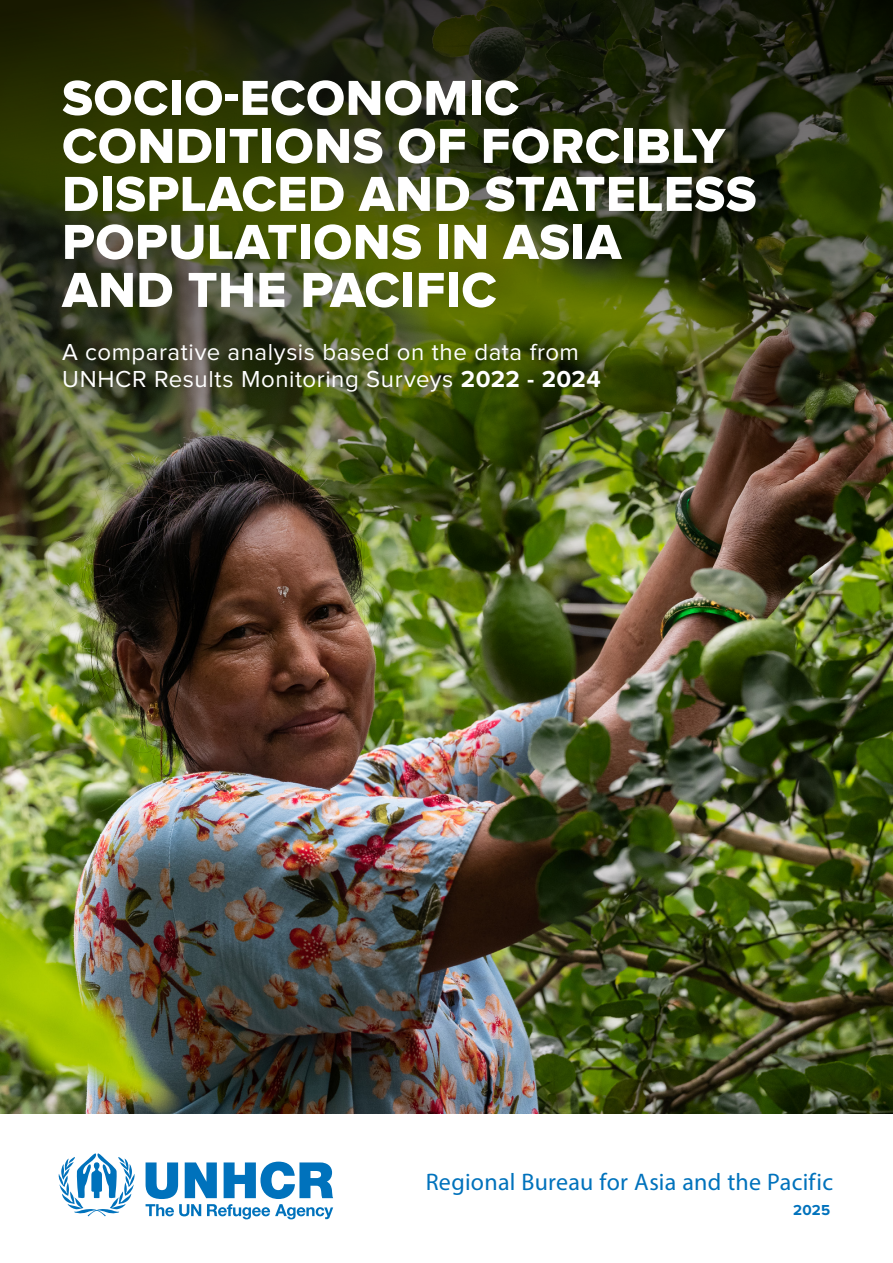
<style>
.page{position:relative;width:893px;height:1263px;background:#fff}
.page>*{position:absolute;margin:0;border:0;box-sizing:border-box;transform-origin:0 0}
.t1{font:51px/48px "Proxima Nova Extrabld";letter-spacing:.01em;color:#fff}
.t2{font:24px/27px "Proxima Nova";letter-spacing:.025em;color:#fff}
.Text{font:24px "Myriad Pro";letter-spacing:.01em;color:#0072bc}
.Text-2{font:700 15px "Proxima Nova";color:#0072bc}
.s1{font-weight:700}
</style>
<div class="page">
<img style="left:0;top:776px;width:893px;height:338px">
<img style="left:0;top:0;width:893px;height:776px">
<svg style="left:58px;top:1153px;width:77px;height:63px"></svg>
<svg style="left:146px;top:1161px;width:187px;height:58px"></svg>
<p class="t1" style="left:62px;top:76px;width:696px">SOCIO-ECONOMIC<br>CONDITIONS OF FORCIBLY<br>DISPLACED AND STATELESS<br>POPULATIONS IN ASIA<br>AND THE PACIFIC</p>
<p class="t2" style="left:62px;top:339px;width:540px">A comparative analysis based on the data from<br>UNHCR Results Monitoring Surveys <span class="s1">2022 - 2024</span></p>
<p class="Text" style="left:426px;top:1167px;width:409px">Regional Bureau for Asia and the Pacific</p>
<p class="Text-2" style="left:793px;top:1203px;width:39px">2025</p>
</div>
